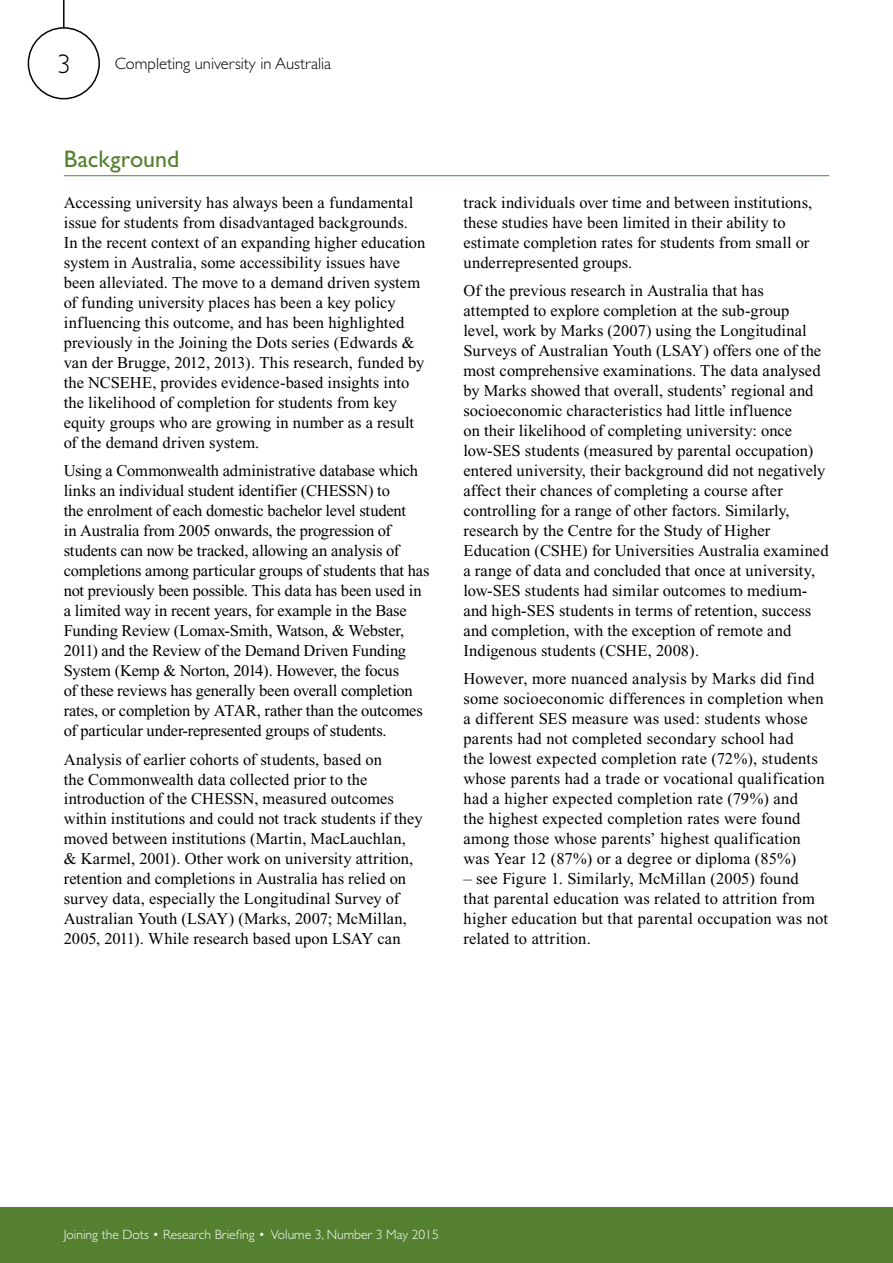
<style>
.page{position:relative;width:893px;height:1263px;background:#fff}
.page>*{position:absolute;margin:0;border:0;box-sizing:border-box;transform-origin:0 0}
.t1{font:300 27px "Gill Sans";color:#000}
.t2{font:24px "Gill Sans";color:#558030}
.t3{font:16.5px/20px "Times New Roman";color:#000}
.t4{font:300 16.5px "Gill Sans";color:#000}
.t5{font:300 13.5px "Gill Sans";color:#fff}
</style>
<div class="page">
<div style="left:0;top:1208px;width:893px;height:55px;background:#558030"></div>
<hr style="left:63px;top:0;width:2px;height:38px;background:#000">
<div style="left:28px;top:28px;width:71px;height:71px;background:#fff;border-radius:50%"></div>
<div style="left:28px;top:27px;width:72px;height:72px;border:2px solid #000;border-radius:50%"></div>
<hr style="left:64px;top:175px;width:765px;height:1px;background:#558030">
<h1 class="t1" style="left:57px;top:49px;width:15px">3</h1>
<p class="t4" style="left:115px;top:55px;width:218px">Completing university in Australia</p>
<h2 class="t2" style="left:64px;top:145px;width:117px">Background</h2>
<p class="t3" style="left:64px;top:193px;width:363px">Accessing university has always been a fundamental issue for students from disadvantaged backgrounds.<br>In the recent context of an expanding higher education system in Australia, some accessibility issues have been alleviated. The move to a demand driven system of funding university places has been a key policy influencing this outcome, and has been highlighted previously in the Joining the Dots series (Edwards &amp; van der Brugge, 2012, 2013). This research, funded by the NCSEHE, provides evidence-based insights into the likelihood of completion for students from key equity groups who are growing in number as a result of the demand driven system.</p>
<p class="t3" style="left:64px;top:461px;width:367px">Using a Commonwealth administrative database which links an individual student identifier (CHESSN) to<br>the enrolment of each domestic bachelor level student<br>in Australia from 2005 onwards, the progression of students can now be tracked, allowing an analysis of completions among particular groups of students that has not previously been possible. This data has been used in a limited way in recent years, for example in the Base Funding Review (Lomax-Smith, Watson, &amp; Webster, 2011) and the Review of the Demand Driven Funding System (Kemp &amp; Norton, 2014). However, the focus<br>of these reviews has generally been overall completion rates, or completion by ATAR, rather than the outcomes of particular under-represented groups of students.</p>
<p class="t3" style="left:64px;top:749px;width:360px">Analysis of earlier cohorts of students, based on<br>the Commonwealth data collected prior to the introduction of the CHESSN, measured outcomes within institutions and could not track students if they moved between institutions (Martin, MacLauchlan, &amp; Karmel, 2001). Other work on university attrition, retention and completions in Australia has relied on survey data, especially the Longitudinal Survey of Australian Youth (LSAY) (Marks, 2007; McMillan, 2005, 2011). While research based upon LSAY can</p>
<p class="t3" style="left:463px;top:192px;width:350px">track individuals over time and between institutions, these studies have been limited in their ability to estimate completion rates for students from small or underrepresented groups.</p>
<p class="t3" style="left:463px;top:281px;width:367px">Of the previous research in Australia that has attempted to explore completion at the sub-group level, work by Marks (2007) using the Longitudinal Surveys of Australian Youth (LSAY) offers one of the most comprehensive examinations. The data analysed by Marks showed that overall, students’ regional and socioeconomic characteristics had little influence<br>on their likelihood of completing university: once low-SES students (measured by parental occupation) entered university, their background did not negatively affect their chances of completing a course after controlling for a range of other factors. Similarly, research by the Centre for the Study of Higher Education (CSHE) for Universities Australia examined a range of data and concluded that once at university, low-SES students had similar outcomes to medium&shy;and high-SES students in terms of retention, success and completion, with the exception of remote and Indigenous students (CSHE, 2008).</p>
<p class="t3" style="left:463px;top:669px;width:363px">However, more nuanced analysis by Marks did find some socioeconomic differences in completion when a different SES measure was used: students whose parents had not completed secondary school had<br>the lowest expected completion rate (72%), students whose parents had a trade or vocational qualification had a higher expected completion rate (79%) and<br>the highest expected completion rates were found among those whose parents’ highest qualification was Year 12 (87%) or a degree or diploma (85%)</p>
<p class="t3" style="left:463px;top:869px;width:366px">– see Figure 1. Similarly, McMillan (2005) found that parental education was related to attrition from higher education but that parental occupation was not related to attrition.</p>
<p class="t5" style="left:64px;top:1226px;width:376px">Joining the Dots • Research Briefing • Volume 3, Number 3 May 2015</p>
</div>
